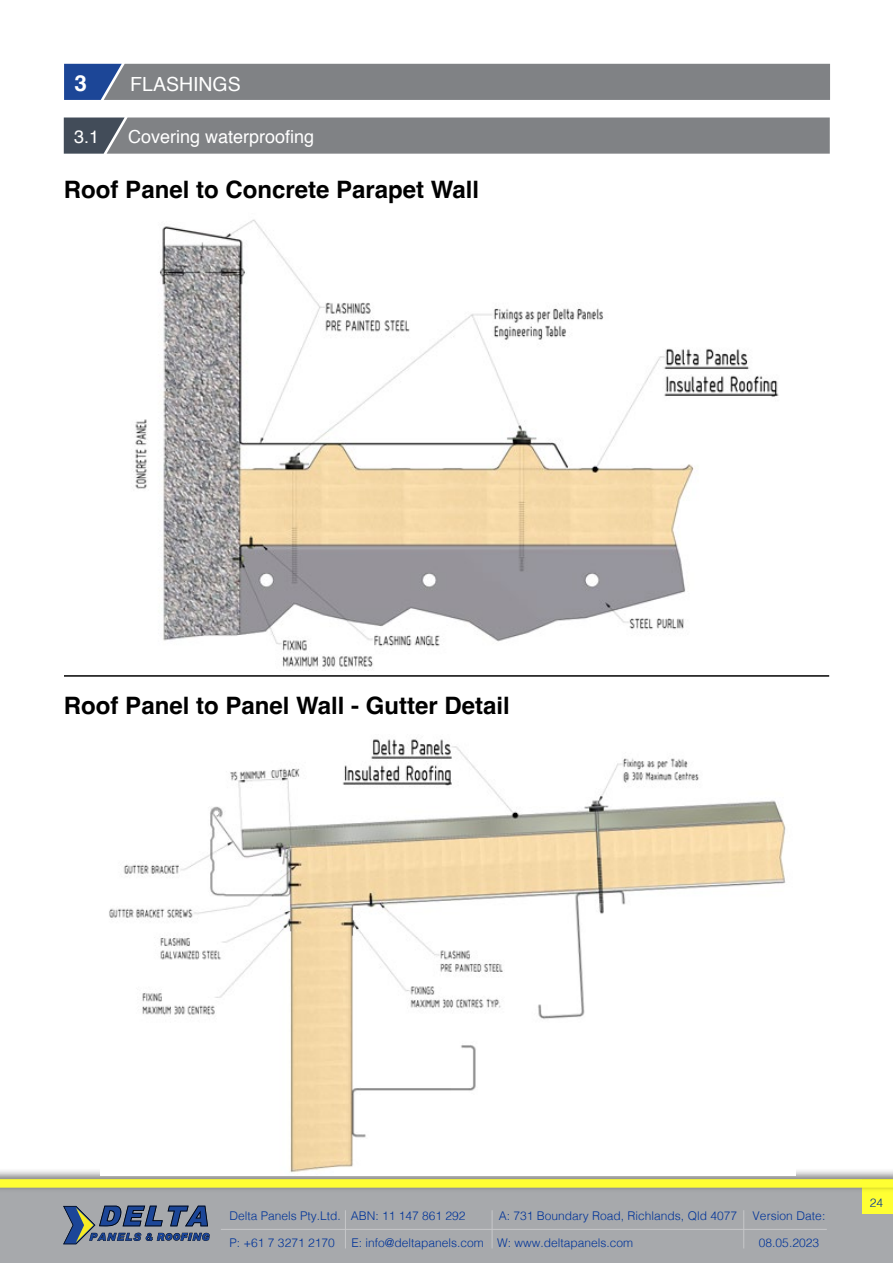
<style>
.page{position:relative;width:893px;height:1263px;background:#fff}
.page>*{position:absolute;margin:0;border:0;box-sizing:border-box;transform-origin:0 0}
.t1{font:700 24px "Helvetica";color:#000}
.t2{font:700 22.5px "Helvetica";color:#fff}
.t3{font:19.5px "Helvetica";color:#fff}
.t4{font:18px "Helvetica";color:#fff}
.t5{font:300 12px "Helvetica";color:#039}
</style>
<div class="page">
<div style="left:0;top:1187px;width:893px;height:76px;background:#a7a9ac"></div>
<div style="left:862px;top:1179px;width:31px;height:35px;background:#ff3"></div>
<svg style="left:63px;top:1206px;width:147px;height:38px"></svg>
<div style="left:0;top:1167px;width:893px;height:26px;background:#000;opacity:.6"></div>
<div style="left:0;top:1179px;width:893px;height:9px;background:#ff3"></div>
<div style="left:64px;top:64px;width:766px;height:36px;background:#808285"></div>
<svg style="left:64px;top:117px;width:766px;height:37px;background:#7f8185"></svg>
<hr style="left:221px;top:1229px;width:606px;height:1px;background:#c7c8ca">
<hr style="left:345px;top:1210px;width:1px;height:38px;background:#c7c8ca">
<hr style="left:492px;top:1210px;width:1px;height:38px;background:#c7c8ca">
<hr style="left:743px;top:1210px;width:1px;height:38px;background:#c7c8ca">
<hr style="left:64px;top:675px;width:765px;height:2px;background:#000">
<img style="left:135px;top:219px;width:644px;height:448px">
<img style="left:100px;top:739px;width:695px;height:436px">
<h2 class="t2" style="left:74px;top:69px;width:14px">3</h2>
<h3 class="t3" style="left:130px;top:69px;width:112px">FLASHINGS</h3>
<h3 class="t4" style="left:74px;top:122px;width:27px">3.1</h3>
<h3 class="t4" style="left:128px;top:122px;width:188px">Covering waterproofing</h3>
<h1 class="t1" style="left:64px;top:175px;width:417px">Roof Panel to Concrete Parapet Wall</h1>
<h1 class="t1" style="left:64px;top:691px;width:447px">Roof Panel to Panel Wall - Gutter Detail</h1>
<p class="t5" style="left:229px;top:1205px;width:238px">Delta Panels Pty.Ltd. ABN: 11 147 861 292</p>
<p class="t5" style="left:499px;top:1205px;width:240px">A: 731 Boundary Road, Richlands, Qld 4077</p>
<p class="t5" style="left:229px;top:1233px;width:107px">P: +61 7 3271 2170</p>
<p class="t5" style="left:351px;top:1233px;width:283px">E: info@deltapanels.com W: www.deltapanels.com</p>
<p class="t5" style="left:753px;top:1205px;width:74px">Version Date:</p>
<p class="t5" style="left:759px;top:1233px;width:62px">08.05.2023</p>
<p class="t5" style="left:870px;top:1192px;width:15px">24</p>
</div>
